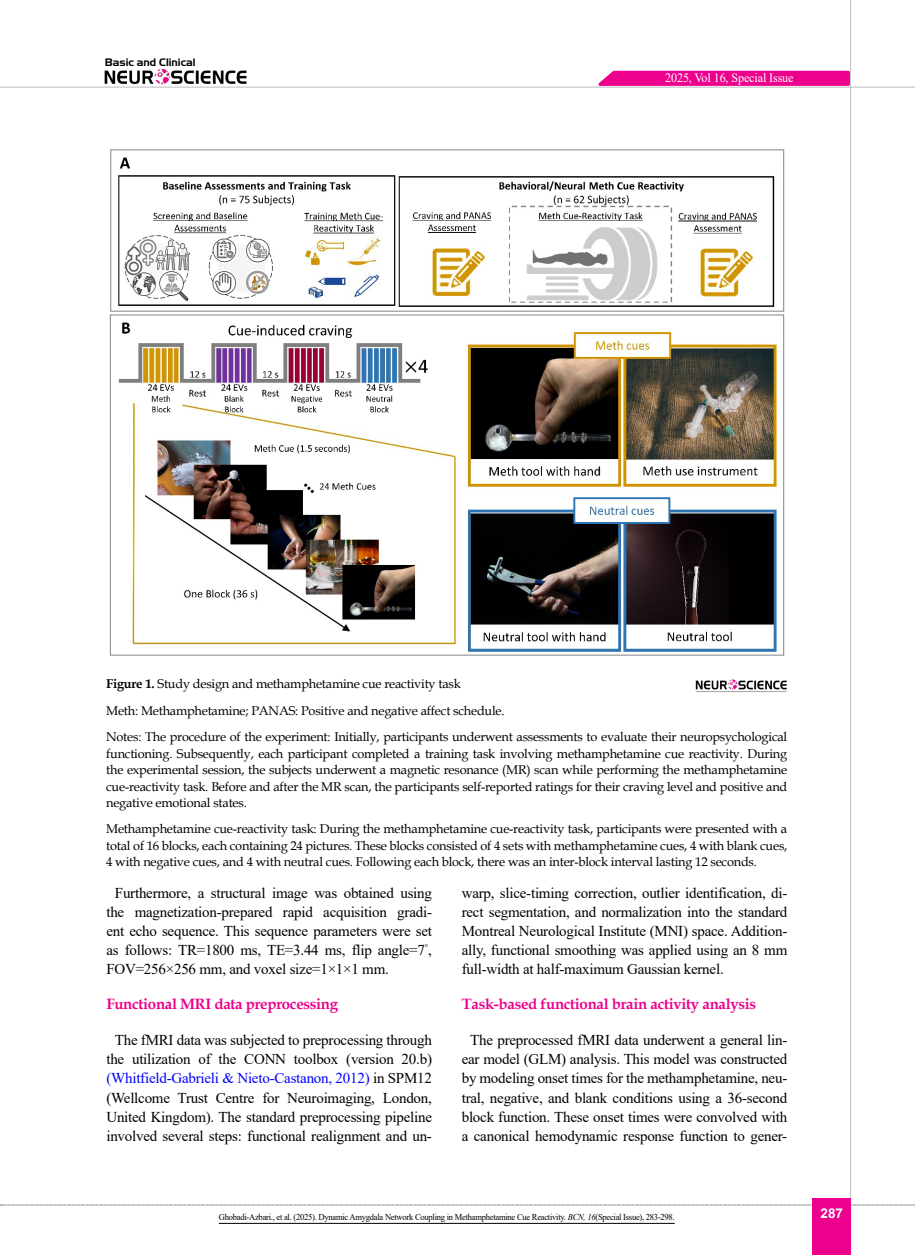
<style>
.page{position:relative;width:915px;height:1255px;background:#fff}
.page>*{position:absolute;margin:0;border:0;box-sizing:border-box;transform-origin:0 0}
.t1{font:15px/19px "Times New Roman";letter-spacing:-.015em;color:#000;text-align:justify}
.t2{font:700 15px "Book Antiqua";letter-spacing:-.02em;color:#ec008c}
.t3{font:700 13.5px "Arial";color:#fff}
.t4{font:12.75px/16.5px "Book Antiqua";letter-spacing:-.015em;color:#000;text-align:justify}
.t5{font:12.75px "Times New Roman";letter-spacing:-.01em;color:#fff;scale:.95 1}
.t6{font:10.5px "Aero Regular SWFTE";color:#000}
.t7{font:9px "Times New Roman";letter-spacing:-.03em;color:#000;scale:.95 1}
.s1{font-weight:700}
.s2{color:#00f}
.s3{font-style:italic}
</style>
<div class="page">
<svg style="left:1px;top:1204px;width:914px;height:1px"></svg>
<hr style="left:849px;top:0;width:1px;height:1254px;background:#c2c4c6">
<hr style="left:0;top:87px;width:914px;height:1px;background:#c2c4c6">
<img style="left:104px;top:69px;width:143px;height:16px">
<div style="left:812px;top:1198px;width:38px;height:56px;background:#ec008c"></div>
<svg style="left:591px;top:69px;width:260px;height:18px;background:#ee32a2"></svg>
<img style="left:109px;top:149px;width:676px;height:507px">
<img style="left:695px;top:679px;width:92px;height:13px">
<hr style="left:219px;top:1222px;width:455px;height:1px;background:#000">
<p class="t6" style="left:105px;top:56px;width:92px">Basic and Clinical</p>
<p class="t5" style="left:665px;top:69px;width:137px">2025, Vol 16, Special Issue</p>
<p class="t4" style="left:106px;top:670px;width:682px;line-height:26.2px;text-align:left"><span class="s1">Figure 1.</span> Study design and methamphetamine cue reactivity task<br>Meth: Methamphetamine; PANAS: Positive and negative affect schedule.<br>Notes: The procedure of the experiment: Initially, participants underwent assessments to evaluate their neuropsychological</p>
<p class="t4" style="left:106px;top:744px;width:682px">functioning. Subsequently, each participant completed a training task involving methamphetamine cue reactivity. During the experimental session, the subjects underwent a magnetic resonance (MR) scan while performing the methamphetamine cue-reactivity task. Before and after the MR scan, the participants self-reported ratings for their craving level and positive and negative emotional states.</p>
<p class="t4" style="left:106px;top:820px;width:682px">Methamphetamine cue-reactivity task: During the methamphetamine cue-reactivity task, participants were presented with a total of 16 blocks, each containing 24 pictures. These blocks consisted of 4 sets with methamphetamine cues, 4 with blank cues, 4 with negative cues, and 4 with neutral cues. Following each block, there was an inter-block interval lasting 12 seconds.</p>
<p class="t1" style="left:106px;top:883px;width:327px;text-indent:9px">Furthermore, a structural image was obtained using the magnetization-prepared rapid acquisition gradi&shy;ent echo sequence. This sequence parameters were set as follows: TR=1800 ms, TE=3.44 ms, flip angle=7<sup>°</sup>, FOV=256×256 mm, and voxel size=1×1×1 mm.</p>
<p class="t2" style="left:106px;top:993px;width:233px">Functional MRI data preprocessing</p>
<p class="t1" style="left:106px;top:1030px;width:327px;text-align:center">The fMRI data was subjected to preprocessing through the utilization of the CONN toolbox (version 20.b) <span class="s2">(Whitfield-Gabrieli &amp; Nieto-Castanon, 2012)</span> in SPM12 (Wellcome Trust Centre for Neuroimaging, London, United Kingdom). The standard preprocessing pipeline involved several steps: functional realignment and un-</p>
<p class="t1" style="left:461px;top:883px;width:327px">warp, slice-timing correction, outlier identification, di&shy;rect segmentation, and normalization into the standard Montreal Neurological Institute (MNI) space. Addition&shy;ally, functional smoothing was applied using an 8 mm full-width at half-maximum Gaussian kernel.</p>
<p class="t2" style="left:461px;top:993px;width:296px">Task-based functional brain activity analysis</p>
<p class="t1" style="left:461px;top:1030px;width:327px;text-align:center">The preprocessed fMRI data underwent a general lin&shy;ear model (GLM) analysis. This model was constructed by modeling onset times for the methamphetamine, neu&shy;tral, negative, and blank conditions using a 36-second block function. These onset times were convolved with a canonical hemodynamic response function to gener-</p>
<p class="t7" style="left:219px;top:1210px;width:481px">Ghobadi-Azbari., et al. (2025). Dynamic Amygdala Network Coupling in Methamphetamine Cue Reactivity. <span class="s3">BCN, 16</span>(Special Issue), 283-298.</p>
<p class="t3" style="left:820px;top:1203px;width:24px">287</p>
</div>
